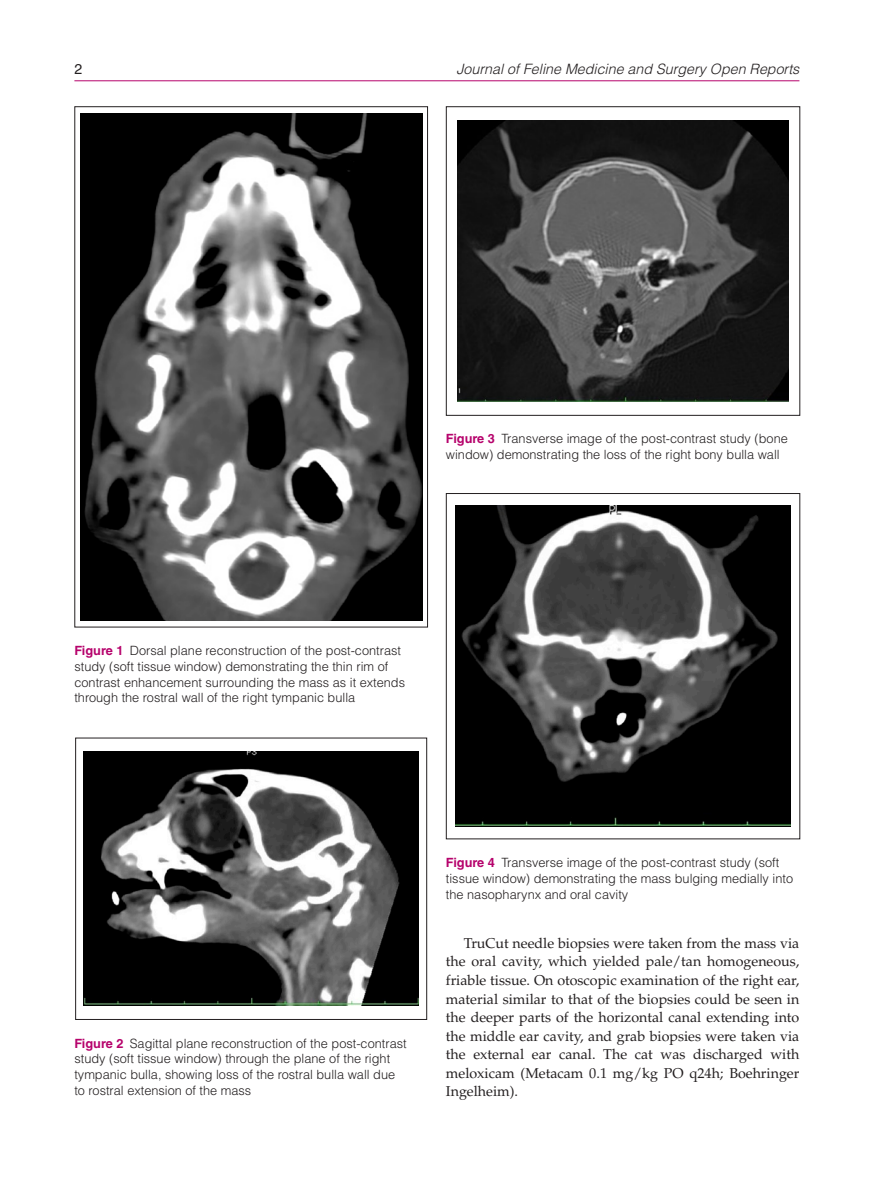
<style>
.page{position:relative;width:893px;height:1191px;background:#fff}
.page>*{position:absolute;margin:0;border:0;box-sizing:border-box;transform-origin:0 0}
.t1{font:14.25px/18.6px "Palatino LT Std";color:#231f20;text-align:justify}
.t2{font:italic 300 14.25px "Helvetica LT Std";color:#231f20}
.t3{font:14.25px "Helvetica LT Std";color:#231f20}
.t4{font:300 12.75px/15.8px "Helvetica LT Std";color:#231f20}
.s1{font-weight:700;color:#b6036c}
</style>
<div class="page">
<hr style="left:74px;top:80px;width:725px;height:1px;background:#b6036c">
<img style="left:80px;top:114px;width:342px;height:506px">
<img style="left:84px;top:751px;width:335px;height:254px">
<div style="left:75px;top:737px;width:352px;height:282px;border:1px solid #231f20"></div>
<img style="left:457px;top:120px;width:332px;height:282px">
<div style="left:446px;top:106px;width:354px;height:310px;border:1px solid #231f20"></div>
<img style="left:455px;top:506px;width:336px;height:320px">
<div style="left:446px;top:493px;width:354px;height:346px;border:1px solid #231f20"></div>
<p class="t3" style="left:74px;top:61px;width:9px">2</p>
<p class="t2" style="left:456px;top:60px;width:344px">Journal of Feline Medicine and Surgery Open Reports</p>
<p class="t4" style="left:446px;top:431px;width:343px"><span class="s1">Figure 3</span> Transverse image of the post-contrast study (bone window) demonstrating the loss of the right bony bulla wall</p>
<p class="t4" style="left:74px;top:642px;width:332px"><span class="s1">Figure 1</span> Dorsal plane reconstruction of the post-contrast study (soft tissue window) demonstrating the thin rim of contrast enhancement surrounding the mass as it extends through the rostral wall of the right tympanic bulla</p>
<p class="t4" style="left:74px;top:1035px;width:334px"><span class="s1">Figure 2</span> Sagittal plane reconstruction of the post-contrast study (soft tissue window) through the plane of the right tympanic bulla, showing loss of the rostral bulla wall due to rostral extension of the mass</p>
<p class="t4" style="left:446px;top:854px;width:349px"><span class="s1">Figure 4</span> Transverse image of the post-contrast study (soft tissue window) demonstrating the mass bulging medially into the nasopharynx and oral cavity</p>
<p class="t1" style="left:446px;top:934px;width:355px;text-indent:18px">TruCut needle biopsies were taken from the mass via the oral cavity, which yielded pale/tan homogeneous, friable tissue. On otoscopic examination of the right ear, material similar to that of the biopsies could be seen in the deeper parts of the horizontal canal extending into the middle ear cavity, and grab biopsies were taken via the external ear canal. The cat was discharged with meloxicam (Metacam 0.1 mg/kg PO q24h; Boehringer Ingelheim).</p>
</div>
